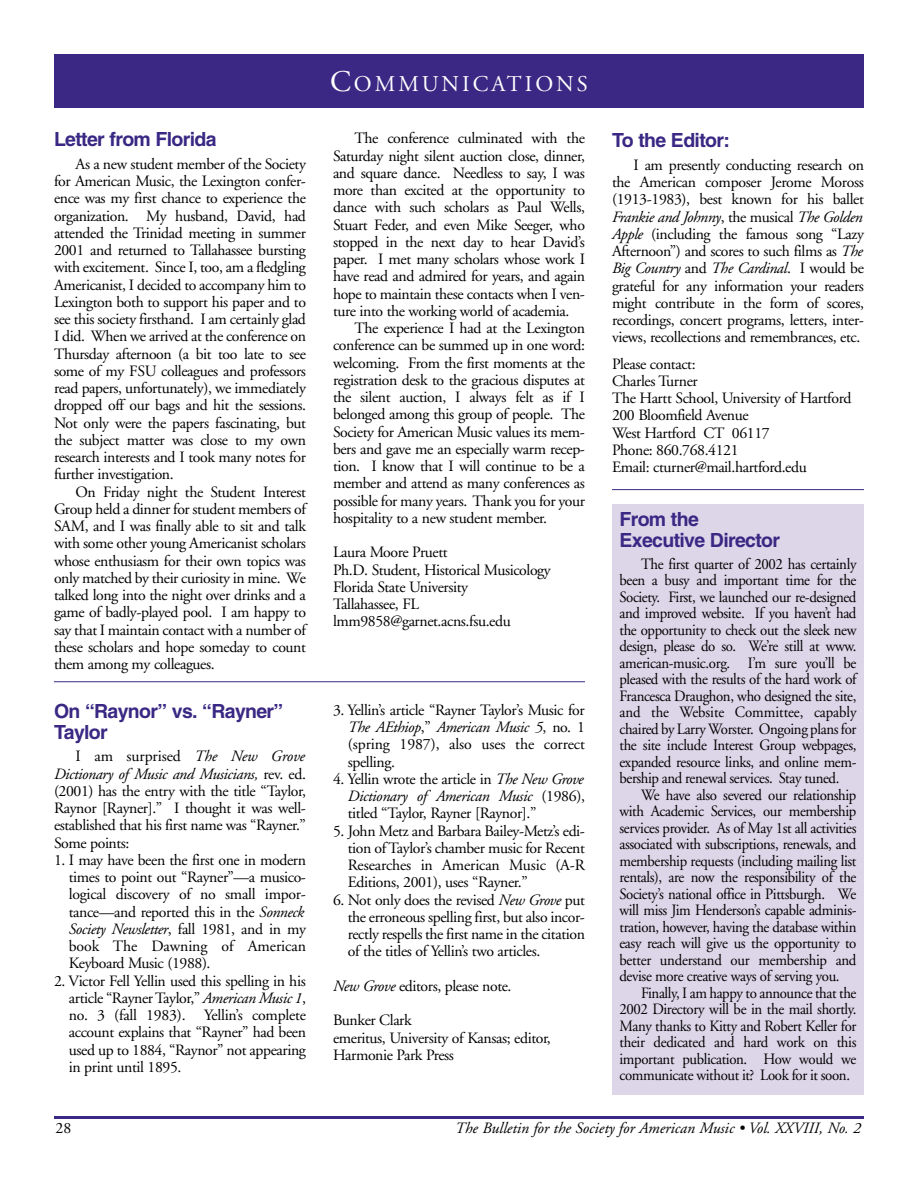
<style>
.page{position:relative;width:918px;height:1188px;background:#fff}
.page>*{position:absolute;margin:0;border:0;box-sizing:border-box;transform-origin:0 0}
.t1{font:22.5px "Adobe Garamond";letter-spacing:.135em;color:#fff}
.t2{font:700 19.5px/21px "Helvetica";letter-spacing:-.035em;color:#3a2884}
.t3{font:15.75px/17.2px "Adobe Garamond";letter-spacing:-.025em;color:#000;text-align:justify}
.t4{font:15.75px/16.5px "Adobe Garamond";letter-spacing:-.025em;color:#000;text-align:justify;scale:.94 1}
.t5{font:italic 15.75px "Adobe Garamond";color:#000}
.s1{font-style:italic}
.s2{font-size:30px}
</style>
<div class="page">
<hr style="left:54px;top:1116px;width:810px;height:3px;background:#3a2884">
<div style="left:54px;top:54px;width:810px;height:54px;background:#3a2884"></div>
<hr style="left:54px;top:681px;width:531px;height:1px;background:#3a2884">
<div style="left:612px;top:504px;width:252px;height:590px;background:#ddd6e9"></div>
<hr style="left:612px;top:489px;width:252px;height:1px;background:#3a2884">
<p class="t2" style="left:54px;top:131px;width:164px">Letter from Florida</p>
<p class="t3" style="left:54px;top:157px;width:254px;text-indent:22px">As a new student member of the Society for American Music, the Lexington confer&shy;ence was my first chance to experience the organization. My husband, David, had attended the Trinidad meeting in summer 2001 and returned to Tallahassee bursting with excitement. Since I, too, am a fledgling Americanist, I decided to accompany him to Lexington both to support his paper and to see this society firsthand. I am certainly glad I did. When we arrived at the conference on Thursday afternoon (a bit too late to see some of my FSU colleagues and professors read papers, unfortunately), we immediately dropped off our bags and hit the sessions.<br>Not only were the papers fascinating, but the subject matter was close to my own research interests and I took many notes for further investigation.</p>
<p class="t3" style="left:54px;top:484px;width:254px;text-indent:22px">On Friday night the Student Interest Group held a dinner for student members of SAM, and I was finally able to sit and talk with some other young Americanist scholars whose enthusiasm for their own topics was only matched by their curiosity in mine. We talked long into the night over drinks and a game of badly-played pool. I am happy to say that I maintain contact with a number of these scholars and hope someday to count them among my colleagues.</p>
<p class="t2" style="left:54px;top:702px;width:231px">On “Raynor” vs. “Rayner”<br>Taylor</p>
<p class="t3" style="left:54px;top:749px;width:253px;text-indent:22px">I am surprised <span class="s1">The New Grove Dictionary of Music and Musicians,</span> rev. ed. (2001) has the entry with the title “Taylor, Raynor [Rayner].” I thought it was well&shy;established that his first name was “Rayner.” Some points:</p>
<p class="t3" style="left:69px;top:853px;width:239px;text-indent:-15px">1. I may have been the first one in modern times to point out “Rayner”—a musico&shy;logical discovery of no small impor&shy;tance—and reported this in the <span class="s1">Sonneck Society Newsletter</span>, fall 1981, and in my book The Dawning of American Keyboard Music (1988).</p>
<p class="t3" style="left:69px;top:973px;width:239px;text-indent:-15px">2. Victor Fell Yellin used this spelling in his article “Rayner Taylor,” <span class="s1">American Music 1</span>, no. 3 (fall 1983). Yellin’s complete account explains that “Rayner” had been used up to 1884, “Raynor” not appearing in print until 1895.</p>
<h1 class="t1" style="left:330px;top:75px;width:259px"><span class="s2">C</span>OMMUNICATIONS</h1>
<p class="t3" style="left:355px;top:131px;width:232px">The conference culminated with the</p>
<p class="t3" style="left:333px;top:148px;width:253px">Saturday night silent auction close, dinner,</p>
<p class="t3" style="left:333px;top:166px;width:253px">and square dance. Needless to say, I was</p>
<p class="t3" style="left:333px;top:183px;width:254px">more than excited at the opportunity to</p>
<p class="t3" style="left:333px;top:200px;width:253px">dance with such scholars as Paul Wells,</p>
<p class="t3" style="left:333px;top:217px;width:254px">Stuart Feder, and even Mike Seeger, who</p>
<p class="t3" style="left:333px;top:235px;width:253px">stopped in the next day to hear David’s</p>
<p class="t3" style="left:333px;top:252px;width:253px">paper. I met many scholars whose work I</p>
<p class="t3" style="left:333px;top:269px;width:254px">have read and admired for years, and again</p>
<p class="t3" style="left:333px;top:286px;width:253px">hope to maintain these contacts when I ven-</p>
<p class="t3" style="left:333px;top:304px;width:238px">ture into the working world of academia.</p>
<p class="t3" style="left:355px;top:321px;width:232px">The experience I had at the Lexington</p>
<p class="t3" style="left:333px;top:338px;width:253px">conference can be summed up in one word:</p>
<p class="t3" style="left:333px;top:355px;width:253px">welcoming. From the first moments at the</p>
<p class="t3" style="left:333px;top:373px;width:253px">registration desk to the gracious disputes at</p>
<p class="t3" style="left:333px;top:390px;width:253px">the silent auction, I always felt as if I</p>
<p class="t3" style="left:333px;top:407px;width:253px">belonged among this group of people. The</p>
<p class="t3" style="left:333px;top:424px;width:253px">Society for American Music values its mem-</p>
<p class="t3" style="left:333px;top:442px;width:253px">bers and gave me an especially warm recep-</p>
<p class="t3" style="left:333px;top:459px;width:253px">tion. I know that I will continue to be a</p>
<p class="t3" style="left:333px;top:476px;width:253px">member and attend as many conferences as</p>
<p class="t3" style="left:333px;top:493px;width:253px">possible for many years. Thank you for your</p>
<p class="t3" style="left:333px;top:511px;width:216px">hospitality to a new student member.</p>
<p class="t3" style="left:333px;top:545px;width:219px;text-align:left">Laura Moore Pruett<br>Ph.D. Student, Historical Musicology<br>Florida State University<br>Tallahassee, FL lmm9858@garnet.acns.fsu.edu</p>
<p class="t3" style="left:348px;top:703px;width:239px;text-indent:-15px">3. Yellin’s article “Rayner Taylor’s Music for <span class="s1">The AEthiop</span>,” <span class="s1">American Music 5</span>, no. 1 (spring 1987), also uses the correct spelling.</p>
<p class="t3" style="left:348px;top:772px;width:239px;text-indent:-15px">4. Yellin wrote the article in <span class="s1">The New Grove Dictionary of American Music</span> (1986), titled “Taylor, Rayner [Raynor].”</p>
<p class="t3" style="left:348px;top:823px;width:239px;text-indent:-15px">5. John Metz and Barbara Bailey-Metz’s edi&shy;tion of Taylor’s chamber music for Recent Researches in American Music (A-R Editions, 2001), uses “Rayner.”</p>
<p class="t3" style="left:348px;top:892px;width:239px;text-indent:-15px">6. Not only does the revised <span class="s1">New Grove</span> put the erroneous spelling first, but also incor&shy;rectly respells the first name in the citation of the titles of Yellin’s two articles.</p>
<p class="t3" style="left:333px;top:970px;width:180px;line-height:34.5px"><span class="s1">New Grove</span> editors, please note.<br>Bunker Clark</p>
<p class="t3" style="left:333px;top:1030px;width:219px">emeritus, University of Kansas; editor,<br>Harmonie Park Press</p>
<p class="t2" style="left:612px;top:132px;width:119px">To the Editor:</p>
<p class="t3" style="left:612px;top:158px;width:254px;text-indent:22px">I am presently conducting research on the American composer Jerome Moross (1913-1983), best known for his ballet <span class="s1">Frankie and Johnny</span>, the musical <span class="s1">The Golden Apple</span> (including the famous song “Lazy Afternoon”) and scores to such films as <span class="s1">The Big Country</span> and <span class="s1">The Cardinal</span>. I would be grateful for any information your readers might contribute in the form of scores, recordings, concert programs, letters, inter&shy;views, recollections and remembrances, etc.</p>
<p class="t3" style="left:612px;top:356px;width:241px;text-align:left">Please contact:<br>Charles Turner<br>The Hartt School, University of Hartford<br>200 Bloomfield Avenue<br>West Hartford CT 06117<br>Phone: 860.768.4121<br>Email: cturner@mail.hartford.edu</p>
<p class="t2" style="left:620px;top:510px;width:162px">From the<br>Executive Director</p>
<p class="t4" style="left:619px;top:557px;width:254px;text-indent:22px">The first quarter of 2002 has certainly been a busy and important time for the Society. First, we launched our re-designed and improved website. If you haven’t had the opportunity to check out the sleek new design, please do so. We’re still at www. american-music.org. I’m sure you’ll be pleased with the results of the hard work of Francesca Draughon, who designed the site, and the Website Committee, capably chaired by Larry Worster. Ongoing plans for the site include Interest Group webpages, expanded resource links, and online mem&shy;bership and renewal services. Stay tuned.</p>
<p class="t4" style="left:619px;top:788px;width:254px;text-indent:22px">We have also severed our relationship with Academic Services, our membership services provider. As of May 1st all activities associated with subscriptions, renewals, and membership requests (including mailing list rentals), are now the responsibility of the Society’s national office in Pittsburgh. We will miss Jim Henderson’s capable adminis&shy;tration, however, having the database within easy reach will give us the opportunity to better understand our membership and devise more creative ways of serving you.</p>
<p class="t4" style="left:619px;top:986px;width:254px;text-indent:22px">Finally, I am happy to announce that the 2002 Directory will be in the mail shortly.<br>Many thanks to Kitty and Robert Keller for their dedicated and hard work on this important publication. How would we communicate without it? Look for it soon.</p>
<p class="t3" style="left:56px;top:1121px;width:17px">28</p>
<p class="t5" style="left:455px;top:1122px;width:407px">The Bulletin for the Society for American Music • Vol. XXVIII, No. 2</p>
</div>
